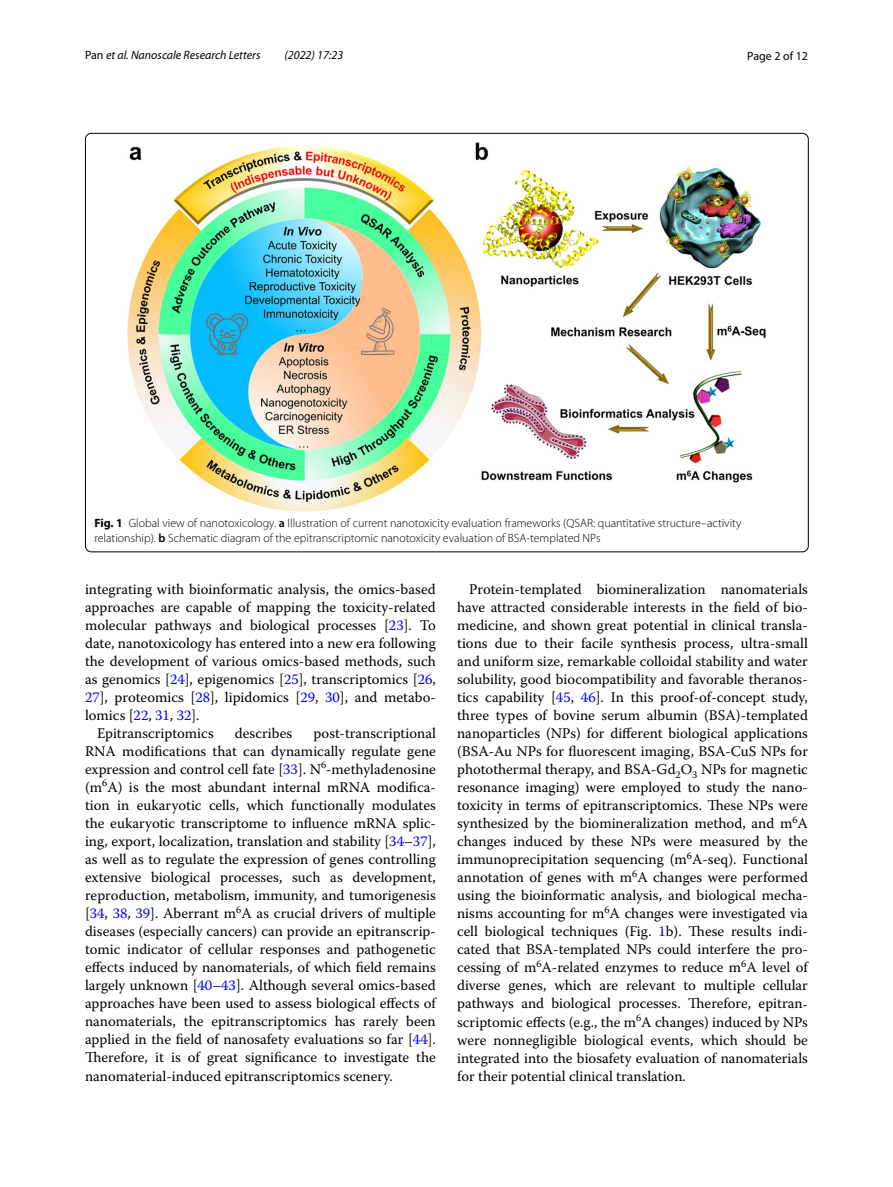
<style>
.page{position:relative;width:893px;height:1187px;background:#fff}
.page>*{position:absolute;margin:0;border:0;box-sizing:border-box;transform-origin:0 0}
.t1{font:14.7px/18px "Warnock Pro";color:#000;text-align:justify}
.t2{font:300 12px/15px "Myriad Pro";color:#000}
.t3{font:italic 12px "Myriad Pro";color:#000}
.t4{font:12px "Myriad Pro";color:#000}
.s1{font-style:normal}
.s2{font-weight:700}
.s3{font-weight:600}
.s4{color:#00f}
</style>
<div class="page">
<img style="left:128px;top:142px;width:638px;height:369px">
<p class="t3" style="left:85px;top:48px;width:177px"><span class="s1">Pan</span> et al. Nanoscale Research Letters</p>
<p class="t3" style="left:284px;top:48px;width:60px">(2022) 17:23</p>
<p class="t4" style="left:747px;top:48px;width:62px">Page 2 of 12</p>
<p class="t2" style="left:94px;top:515px;width:648px"><span class="s2">Fig. 1</span> Global view of nanotoxicology. <span class="s3">a</span> Illustration of current nanotoxicity evaluation frameworks (QSAR: quantitative structure–activity relationship). <span class="s3">b</span> Schematic diagram of the epitranscriptomic nanotoxicity evaluation of BSA-templated NPs</p>
<p class="t1" style="left:85px;top:580px;width:352px">integrating with bioinformatic analysis, the omics-based</p>
<p class="t1" style="left:85px;top:598px;width:352px">approaches are capable of mapping the toxicity-related</p>
<p class="t1" style="left:85px;top:616px;width:352px">molecular pathways and biological processes [<span class="s4">23</span>]. To</p>
<p class="t1" style="left:85px;top:634px;width:352px">date, nanotoxicology has entered into a new era following</p>
<p class="t1" style="left:85px;top:652px;width:352px">the development of various omics-based methods, such</p>
<p class="t1" style="left:85px;top:670px;width:352px">as genomics [<span class="s4">24</span>], epigenomics [<span class="s4">25</span>], transcriptomics [<span class="s4">26</span>,</p>
<p class="t1" style="left:85px;top:688px;width:352px"><span class="s4">27</span>], proteomics [<span class="s4">28</span>], lipidomics [<span class="s4">29</span>, <span class="s4">30</span>], and metabo-</p>
<p class="t1" style="left:85px;top:706px;width:116px">lomics [<span class="s4">22</span>, <span class="s4">31</span>, <span class="s4">32</span>].</p>
<p class="t1" style="left:97px;top:724px;width:118px">Epitranscriptomics</p>
<p class="t1" style="left:235px;top:724px;width:59px">describes</p>
<p class="t1" style="left:85px;top:724px;width:352px;text-indent:228px">post-transcriptional RNA modifications that can dynamically regulate gene expression and control cell fate [<span class="s4">33</span>]. N<sup>6</sup>-methyladenosine (m<sup>6</sup>A) is the most abundant internal mRNA modifica&shy;tion in eukaryotic cells, which functionally modulates the eukaryotic transcriptome to influence mRNA splic&shy;ing, export, localization, translation and stability [<span class="s4">34</span>–<span class="s4">37</span>], as well as to regulate the expression of genes controlling extensive biological processes, such as development, reproduction, metabolism, immunity, and tumorigenesis [<span class="s4">34</span>, <span class="s4">38</span>, <span class="s4">39</span>]. Aberrant m<sup>6</sup>A as crucial drivers of multiple diseases (especially cancers) can provide an epitranscrip&shy;tomic indicator of cellular responses and pathogenetic effects induced by nanomaterials, of which field remains largely unknown [<span class="s4">40</span>–<span class="s4">43</span>]. Although several omics-based approaches have been used to assess biological effects of nanomaterials, the epitranscriptomics has rarely been applied in the field of nanosafety evaluations so far [<span class="s4">44</span>].<br>Therefore, it is of great significance to investigate the nanomaterial-induced epitranscriptomics scenery.</p>
<p class="t1" style="left:457px;top:580px;width:352px;text-indent:12px">Protein-templated biomineralization nanomaterials have attracted considerable interests in the field of bio&shy;medicine, and shown great potential in clinical transla&shy;tions due to their facile synthesis process, ultra-small and uniform size, remarkable colloidal stability and water solubility, good biocompatibility and favorable theranos&shy;tics capability [<span class="s4">45</span>, <span class="s4">46</span>]. In this proof-of-concept study, three types of bovine serum albumin (BSA)-templated nanoparticles (NPs) for different biological applications (BSA-Au NPs for fluorescent imaging, BSA-CuS NPs for photothermal therapy, and BSA-Gd<sub>2</sub>O<sub>3</sub> NPs for magnetic resonance imaging) were employed to study the nano&shy;toxicity in terms of epitranscriptomics. These NPs were synthesized by the biomineralization method, and m<sup>6</sup>A changes induced by these NPs were measured by the immunoprecipitation sequencing (m<sup>6</sup>A-seq). Functional annotation of genes with m<sup>6</sup>A changes were performed using the bioinformatic analysis, and biological mecha&shy;nisms accounting for m<sup>6</sup>A changes were investigated via cell biological techniques (Fig. <span class="s4">1</span>b). These results indi&shy;cated that BSA-templated NPs could interfere the pro&shy;cessing of m<sup>6</sup>A-related enzymes to reduce m<sup>6</sup>A level of diverse genes, which are relevant to multiple cellular pathways and biological processes. Therefore, epitran&shy;scriptomic effects (e.g., the m<sup>6</sup>A changes) induced by NPs were nonnegligible biological events, which should be integrated into the biosafety evaluation of nanomaterials for their potential clinical translation.</p>
</div>
